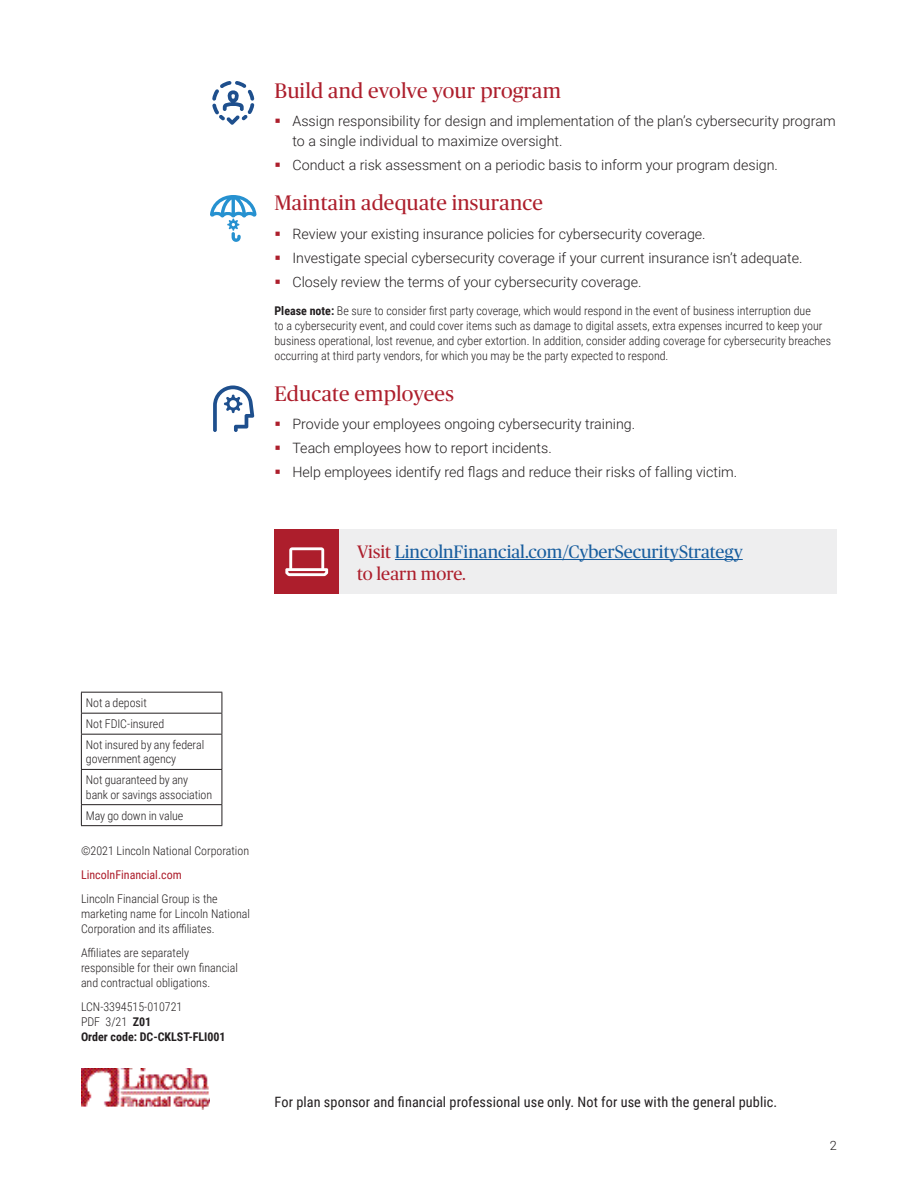
<style>
.page{position:relative;width:918px;height:1188px;background:#fff}
.page>*{position:absolute;margin:0;border:0;box-sizing:border-box;transform-origin:0 0}
.Subheader_1{font:21px "Publico Headline";letter-spacing:.01em;color:#ad1e2c}
.CTA{font:18px/22.5px "Publico Headline";color:#175d9e}
.t1{font:300 14.25px/19.5px "Roboto";color:#231f20}
.Audience_Disclosure{font:14.25px "Roboto Condensed";letter-spacing:.01em;color:#231f20}
.t2{font:300 12.75px "Roboto";color:#231f20}
.Footnotes{font:300 12px/15px "Roboto Condensed";color:#231f20}
.Disclosure_-_8_10_Li{font:300 12px/15px "Roboto Condensed";color:#231f20}
.Bank_Box{font:300 12px/14.2px "Roboto Condensed";letter-spacing:-.005em;color:#231f20}
.Disclosure_-_8_10_Li-2{font:700 12px/15px "Roboto Condensed";color:#231f20}
.Disclosure_-_8_10_Li-3{font:12px "Roboto Condensed";color:#ad1e2c}
.s1{font-weight:700}
.s2{color:#ad1e2c}
.s3{font-weight:300}
</style>
<div class="page">
<svg style="left:210px;top:195px;width:47px;height:47px"></svg>
<svg style="left:213px;top:386px;width:41px;height:46px"></svg>
<svg style="left:212px;top:81px;width:42px;height:44px"></svg>
<hr style="left:81px;top:692px;width:141px;height:1px;background:#231f20">
<svg style="left:81px;top:693px;width:1px;height:41px"></svg>
<svg style="left:222px;top:693px;width:1px;height:41px"></svg>
<hr style="left:81px;top:713px;width:141px;height:1px;background:#231f20">
<hr style="left:81px;top:735px;width:1px;height:34px;background:#231f20">
<hr style="left:222px;top:735px;width:1px;height:34px;background:#231f20">
<hr style="left:81px;top:734px;width:141px;height:1px;background:#231f20">
<hr style="left:81px;top:770px;width:1px;height:34px;background:#231f20">
<hr style="left:222px;top:770px;width:1px;height:34px;background:#231f20">
<hr style="left:81px;top:769px;width:141px;height:1px;background:#231f20">
<hr style="left:81px;top:804px;width:141px;height:1px;background:#231f20">
<svg style="left:81px;top:805px;width:1px;height:20px"></svg>
<svg style="left:222px;top:805px;width:1px;height:20px"></svg>
<hr style="left:81px;top:825px;width:141px;height:1px;background:#231f20">
<div style="left:339px;top:530px;width:498px;height:64px;background:#eeeeef"></div>
<hr style="left:395px;top:559px;width:348px;height:1px;background:#175d9e">
<div style="left:274px;top:530px;width:65px;height:64px;background:#ad1e2c"></div>
<svg style="left:285px;top:547px;width:43px;height:29px"></svg>
<img style="left:81px;top:1068px;width:129px;height:41px">
<p class="Subheader_1" style="left:274px;top:76px;width:288px">Build and evolve your program</p>
<p class="t1" style="left:292px;top:111px;width:545px">Assign responsibility for design and implementation of the plan’s cybersecurity program to a single individual to maximize oversight.</p>
<p class="t1" style="left:292px;top:154px;width:487px">Conduct a risk assessment on a periodic basis to inform your program design.</p>
<p class="Subheader_1" style="left:274px;top:188px;width:270px">Maintain adequate insurance</p>
<p class="t1" style="left:292px;top:223px;width:415px">Review your existing insurance policies for cybersecurity coverage.</p>
<p class="t1" style="left:292px;top:247px;width:512px">Investigate special cybersecurity coverage if your current insurance isn’t adequate.</p>
<p class="t1" style="left:292px;top:271px;width:351px">Closely review the terms of your cybersecurity coverage.</p>
<p class="Footnotes" style="left:274px;top:303px;width:558px"><span class="s1">Please note:</span> Be sure to consider first party coverage, which would respond in the event of business interruption due<br>to a cybersecurity event, and could cover items such as damage to digital assets, extra expenses incurred to keep your business operational, lost revenue, and cyber extortion. In addition, consider adding coverage for cybersecurity breaches occurring at third party vendors, for which you may be the party expected to respond.</p>
<p class="Subheader_1" style="left:274px;top:379px;width:181px">Educate employees</p>
<p class="t1" style="left:292px;top:414px;width:344px">Provide your employees ongoing cybersecurity training.</p>
<p class="t1" style="left:292px;top:438px;width:261px">Teach employees how to report incidents.</p>
<p class="t1" style="left:292px;top:462px;width:446px">Help employees identify red flags and reduce their risks of falling victim.</p>
<p class="CTA" style="left:357px;top:539px;width:387px"><span class="s2">Visit</span> LincolnFinancial.com/CyberSecurityStrategy <span class="s2">to learn more.</span></p>
<p class="Bank_Box" style="left:86px;top:695px;width:62px">Not a deposit</p>
<p class="Bank_Box" style="left:86px;top:716px;width:80px">Not FDIC-insured</p>
<p class="Bank_Box" style="left:86px;top:737px;width:120px">Not insured by any federal government agency</p>
<p class="Bank_Box" style="left:86px;top:773px;width:128px">Not guaranteed by any bank or savings association</p>
<p class="Bank_Box" style="left:86px;top:808px;width:99px">May go down in value</p>
<p class="Disclosure_-_8_10_Li" style="left:81px;top:843px;width:170px">©2021 Lincoln National Corporation</p>
<p class="Disclosure_-_8_10_Li-3" style="left:81px;top:867px;width:102px">LincolnFinancial.com</p>
<p class="Disclosure_-_8_10_Li" style="left:81px;top:891px;width:170px">Lincoln Financial Group is the marketing name for Lincoln National<br>Corporation and its affiliates.</p>
<p class="Disclosure_-_8_10_Li" style="left:81px;top:945px;width:158px">Affiliates are separately responsible for their own financial and contractual obligations.</p>
<p class="Disclosure_-_8_10_Li-2" style="left:81px;top:999px;width:146px"><span class="s3">LCN-3394515-010721<br>PDF 3/21</span> Z01<br>Order code: DC-CKLST-FLI001</p>
<p class="Audience_Disclosure" style="left:274px;top:1092px;width:504px">For plan sponsor and financial professional use only. Not for use with the general public.</p>
<p class="t2" style="left:830px;top:1136px;width:9px">2</p>
</div>
